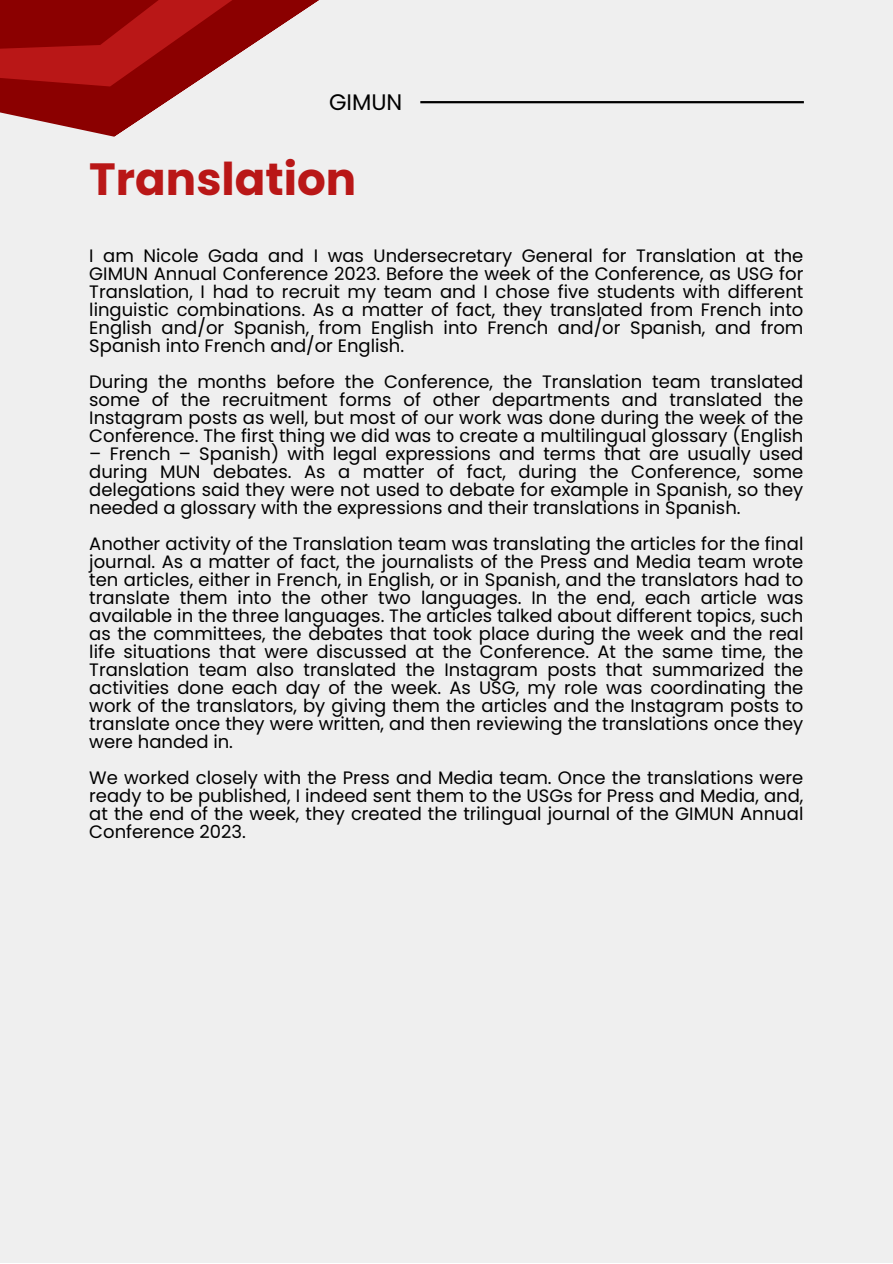
<style>
.page{position:relative;width:893px;height:1264px;background:#fff}
.page>*{position:absolute;margin:0;border:0;box-sizing:border-box;transform-origin:0 0}
.t1{font:700 45.15px "Poppins";color:#b91717}
.t2{font:22.5px "Poppins";color:#000}
.t3{font:18px/18px "Poppins";color:#000;text-align:justify}
</style>
<div class="page">
<div style="left:0;top:0;width:892px;height:1262px;background:#efefef"></div>
<svg style="left:0;top:0;width:483px;height:137px"></svg>
<hr style="left:420px;top:101px;width:383px;height:2px;background:#000">
<p class="t2" style="left:329px;top:86px;width:75px">GIMUN</p>
<p class="t1" style="left:89px;top:148px;width:268px">Translation</p>
<p class="t3" style="left:89px;top:247px;width:715px">I am Nicole Gada and I was Undersecretary General for Translation at the GIMUN Annual Conference 2023. Before the week of the Conference, as USG for Translation, I had to recruit my team and I chose five students with different linguistic combinations. As a matter of fact, they translated from French into English and/or Spanish, from English into French and/or Spanish, and from Spanish into French and/or English.</p>
<p class="t3" style="left:89px;top:373px;width:715px">During the months before the Conference, the Translation team translated some of the recruitment forms of other departments and translated the Instagram posts as well, but most of our work was done during the week of the Conference. The first thing we did was to create a multilingual glossary (English</p>
<p class="t3" style="left:89px;top:444px;width:715px">– French – Spanish) with legal expressions and terms that are usually used during MUN debates. As a matter of fact, during the Conference, some delegations said they were not used to debate for example in Spanish, so they needed a glossary with the expressions and their translations in Spanish.</p>
<p class="t3" style="left:89px;top:534px;width:715px">Another activity of the Translation team was translating the articles for the final journal. As a matter of fact, the journalists of the Press and Media team wrote ten articles, either in French, in English, or in Spanish, and the translators had to translate them into the other two languages. In the end, each article was available in the three languages. The articles talked about different topics, such as the committees, the debates that took place during the week and the real life situations that were discussed at the Conference. At the same time, the Translation team also translated the Instagram posts that summarized the activities done each day of the week. As USG, my role was coordinating the work of the translators, by giving them the articles and the Instagram posts to translate once they were written, and then reviewing the translations once they were handed in.</p>
<p class="t3" style="left:89px;top:768px;width:715px">We worked closely with the Press and Media team. Once the translations were ready to be published, I indeed sent them to the USGs for Press and Media, and, at the end of the week, they created the trilingual journal of the GIMUN Annual Conference 2023.</p>
</div>
